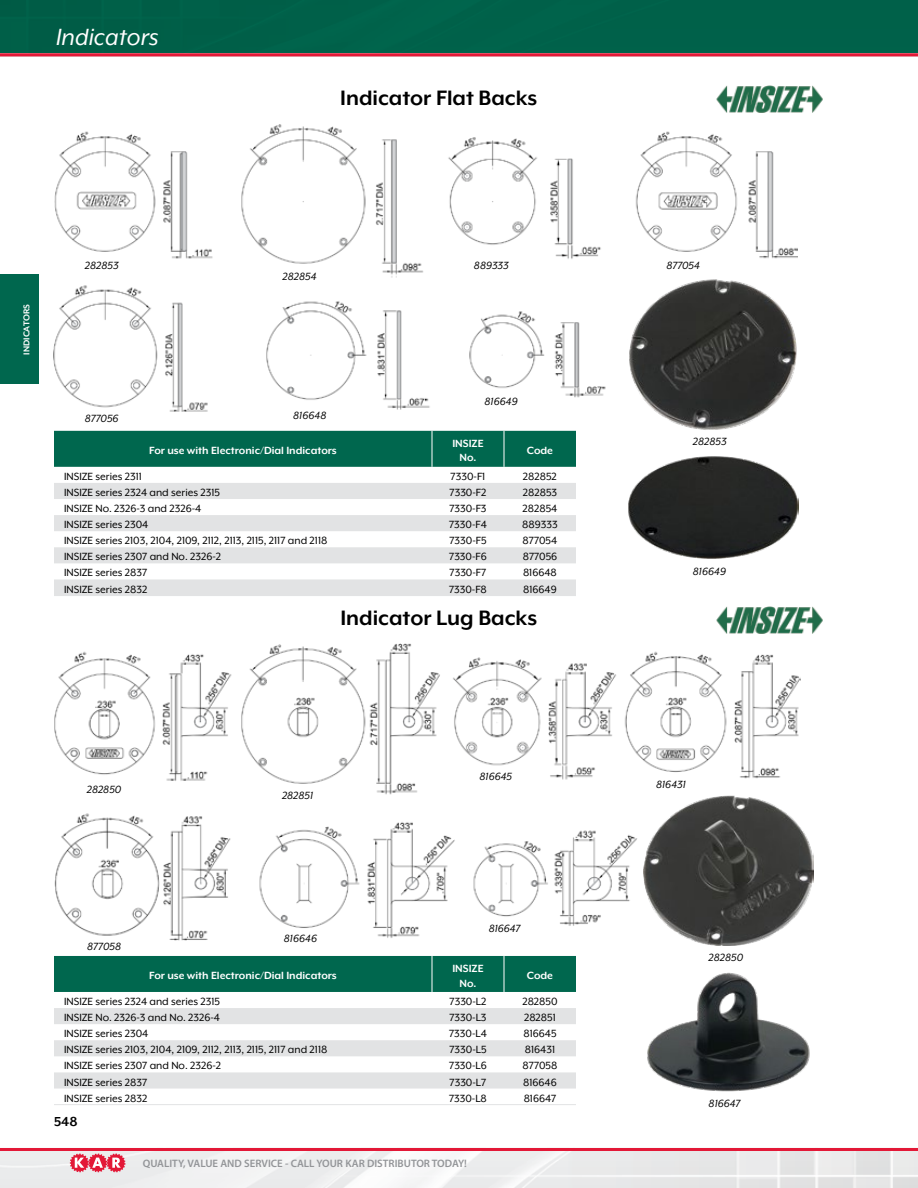
<style>
.page{position:relative;width:918px;height:1188px;background:#fff}
.page>*{position:absolute;margin:0;border:0;box-sizing:border-box;transform-origin:0 0}
.t1{font:italic 27px "Mr Eaves XL Mod OT";color:#fff}
.t2{font:700 24px "Mr Eaves XL Mod OT";color:#000}
.t3{font:700 15px "Mr Eaves XL Mod OT";color:#000}
.t4{font:12px "Mr Eaves XL Mod OT";color:#000}
.t5{font:italic 12px "Mr Eaves XL Mod OT";color:#000}
.t6{font:700 12px/14.4px "Mr Eaves XL Mod OT";color:#fff;text-align:center}
.t7{font:600 10.8px "Myriad Pro";color:#939598}
.t8{font:700 9.75px "Mr Eaves XL Mod OT";color:#fff}
</style>
<div class="page">
<img style="left:0;top:56px;width:918px;height:1132px">
<div style="left:54px;top:1114px;width:36px;height:20px;background:#fff"></div>
<hr style="left:0;top:1148px;width:918px;height:2px;background:#e31837">
<svg style="left:70px;top:1154px;width:55px;height:18px"></svg>
<hr style="left:0;top:53px;width:918px;height:3px;background:#e31837">
<div style="left:0;top:275px;width:39px;height:109px;background:#00674e"></div>
<div style="left:0;top:0;width:918px;height:53px;background:#00674e"></div>
<div style="left:54px;top:431px;width:522px;height:36px;background:#00674e"></div>
<svg style="left:54px;top:483px;width:522px;height:112px;fill:#e2e3e4"></svg>
<hr style="left:432px;top:431px;width:1px;height:36px;background:#fff">
<hr style="left:504px;top:431px;width:1px;height:36px;background:#fff">
<hr style="left:54px;top:595px;width:378px;height:1px;background:#e2e3e4">
<hr style="left:432px;top:595px;width:72px;height:1px;background:#e2e3e4">
<hr style="left:504px;top:595px;width:72px;height:1px;background:#e2e3e4">
<img style="left:716px;top:86px;width:108px;height:26px">
<img style="left:716px;top:606px;width:108px;height:27px">
<img style="left:627px;top:278px;width:172px;height:152px">
<img style="left:627px;top:454px;width:172px;height:106px">
<img style="left:54px;top:123px;width:743px;height:288px">
<div style="left:54px;top:956px;width:522px;height:36px;background:#00674e"></div>
<svg style="left:54px;top:1008px;width:522px;height:81px"></svg>
<hr style="left:432px;top:956px;width:1px;height:36px;background:#fff">
<hr style="left:504px;top:956px;width:1px;height:36px;background:#fff">
<hr style="left:54px;top:1104px;width:378px;height:1px;background:#e2e3e4">
<hr style="left:432px;top:1104px;width:72px;height:1px;background:#e2e3e4">
<hr style="left:504px;top:1104px;width:72px;height:1px;background:#e2e3e4">
<img style="left:644px;top:796px;width:170px;height:150px">
<img style="left:645px;top:971px;width:167px;height:122px">
<img style="left:54px;top:644px;width:746px;height:297px">
<h1 class="t1" style="left:56px;top:23px;width:104px">Indicators</h1>
<h2 class="t2" style="left:340px;top:84px;width:198px">Indicator Flat Backs</h2>
<p class="t8" style="left:21px;top:355px;width:52px;rotate:-90deg">INDICATORS</p>
<p class="t5" style="left:85px;top:259px;width:35px">282853</p>
<p class="t5" style="left:283px;top:270px;width:35px">282854</p>
<p class="t5" style="left:85px;top:412px;width:35px">877056</p>
<p class="t5" style="left:293px;top:409px;width:35px">816648</p>
<p class="t5" style="left:474px;top:259px;width:36px">889333</p>
<p class="t5" style="left:666px;top:259px;width:35px">877054</p>
<p class="t5" style="left:485px;top:395px;width:35px">816649</p>
<p class="t6" style="left:149px;top:443px;width:189px">For use with Electronic/Dial Indicators</p>
<p class="t6" style="left:452px;top:436px;width:33px">INSIZE<br>No.</p>
<p class="t6" style="left:527px;top:443px;width:28px">Code</p>
<p class="t4" style="left:64px;top:470px;width:79px">INSIZE series 2311</p>
<p class="t4" style="left:451px;top:470px;width:36px">7330-F1</p>
<p class="t4" style="left:523px;top:470px;width:36px">282852</p>
<p class="t4" style="left:64px;top:486px;width:157px">INSIZE series 2324 and series 2315</p>
<p class="t4" style="left:450px;top:486px;width:38px">7330-F2</p>
<p class="t4" style="left:523px;top:486px;width:36px">282853</p>
<p class="t4" style="left:64px;top:502px;width:139px">INSIZE No. 2326-3 and 2326-4</p>
<p class="t4" style="left:449px;top:502px;width:39px">7330-F3</p>
<p class="t4" style="left:523px;top:502px;width:36px">282854</p>
<p class="t4" style="left:64px;top:518px;width:86px">INSIZE series 2304</p>
<p class="t4" style="left:449px;top:518px;width:39px">7330-F4</p>
<p class="t4" style="left:522px;top:518px;width:37px">889333</p>
<p class="t4" style="left:64px;top:534px;width:265px">INSIZE series 2103, 2104, 2109, 2112, 2113, 2115, 2117 and 2118</p>
<p class="t4" style="left:449px;top:534px;width:39px">7330-F5</p>
<p class="t4" style="left:523px;top:534px;width:36px">877054</p>
<p class="t4" style="left:64px;top:550px;width:159px">INSIZE series 2307 and No. 2326-2</p>
<p class="t4" style="left:449px;top:550px;width:39px">7330-F6</p>
<p class="t4" style="left:523px;top:550px;width:36px">877056</p>
<p class="t4" style="left:64px;top:566px;width:85px">INSIZE series 2837</p>
<p class="t4" style="left:450px;top:566px;width:38px">7330-F7</p>
<p class="t4" style="left:523px;top:566px;width:35px">816648</p>
<p class="t4" style="left:64px;top:582px;width:85px">INSIZE series 2832</p>
<p class="t4" style="left:449px;top:582px;width:39px">7330-F8</p>
<p class="t4" style="left:523px;top:582px;width:35px">816649</p>
<h2 class="t2" style="left:340px;top:605px;width:198px">Indicator Lug Backs</h2>
<p class="t5" style="left:693px;top:435px;width:35px">282853</p>
<p class="t5" style="left:693px;top:565px;width:35px">816649</p>
<p class="t5" style="left:87px;top:783px;width:36px">282850</p>
<p class="t5" style="left:87px;top:941px;width:35px">877058</p>
<p class="t5" style="left:282px;top:789px;width:33px">282851</p>
<p class="t5" style="left:284px;top:932px;width:35px">816646</p>
<p class="t5" style="left:480px;top:770px;width:34px">816645</p>
<p class="t5" style="left:489px;top:923px;width:33px">816647</p>
<p class="t6" style="left:149px;top:968px;width:189px">For use with Electronic/Dial Indicators</p>
<p class="t6" style="left:452px;top:961px;width:33px">INSIZE<br>No.</p>
<p class="t6" style="left:527px;top:968px;width:28px">Code</p>
<p class="t4" style="left:64px;top:995px;width:157px">INSIZE series 2324 and series 2315</p>
<p class="t4" style="left:450px;top:995px;width:38px">7330-L2</p>
<p class="t4" style="left:522px;top:995px;width:37px">282850</p>
<p class="t4" style="left:64px;top:1011px;width:158px">INSIZE No. 2326-3 and No. 2326-4</p>
<p class="t4" style="left:449px;top:1011px;width:39px">7330-L3</p>
<p class="t4" style="left:524px;top:1011px;width:33px">282851</p>
<p class="t4" style="left:64px;top:1027px;width:86px">INSIZE series 2304</p>
<p class="t4" style="left:449px;top:1027px;width:39px">7330-L4</p>
<p class="t4" style="left:523px;top:1027px;width:35px">816645</p>
<p class="t4" style="left:64px;top:1043px;width:265px">INSIZE series 2103, 2104, 2109, 2112, 2113, 2115, 2117 and 2118</p>
<p class="t4" style="left:449px;top:1043px;width:39px">7330-L5</p>
<p class="t4" style="left:525px;top:1043px;width:32px">816431</p>
<p class="t4" style="left:64px;top:1059px;width:159px">INSIZE series 2307 and No. 2326-2</p>
<p class="t4" style="left:449px;top:1059px;width:39px">7330-L6</p>
<p class="t4" style="left:523px;top:1059px;width:36px">877058</p>
<p class="t4" style="left:64px;top:1075px;width:85px">INSIZE series 2837</p>
<p class="t4" style="left:450px;top:1075px;width:38px">7330-L7</p>
<p class="t4" style="left:523px;top:1075px;width:35px">816646</p>
<p class="t4" style="left:64px;top:1091px;width:85px">INSIZE series 2832</p>
<p class="t4" style="left:449px;top:1091px;width:39px">7330-L8</p>
<p class="t4" style="left:524px;top:1091px;width:34px">816647</p>
<p class="t3" style="left:54px;top:1113px;width:25px">548</p>
<p class="t7" style="left:143px;top:1156px;width:326px">QUALITY, VALUE AND SERVICE - CALL YOUR KAR DISTRIBUTOR TODAY!</p>
<p class="t5" style="left:656px;top:779px;width:31px">816431</p>
<p class="t5" style="left:709px;top:952px;width:36px">282850</p>
<p class="t5" style="left:709px;top:1098px;width:33px">816647</p>
</div>
